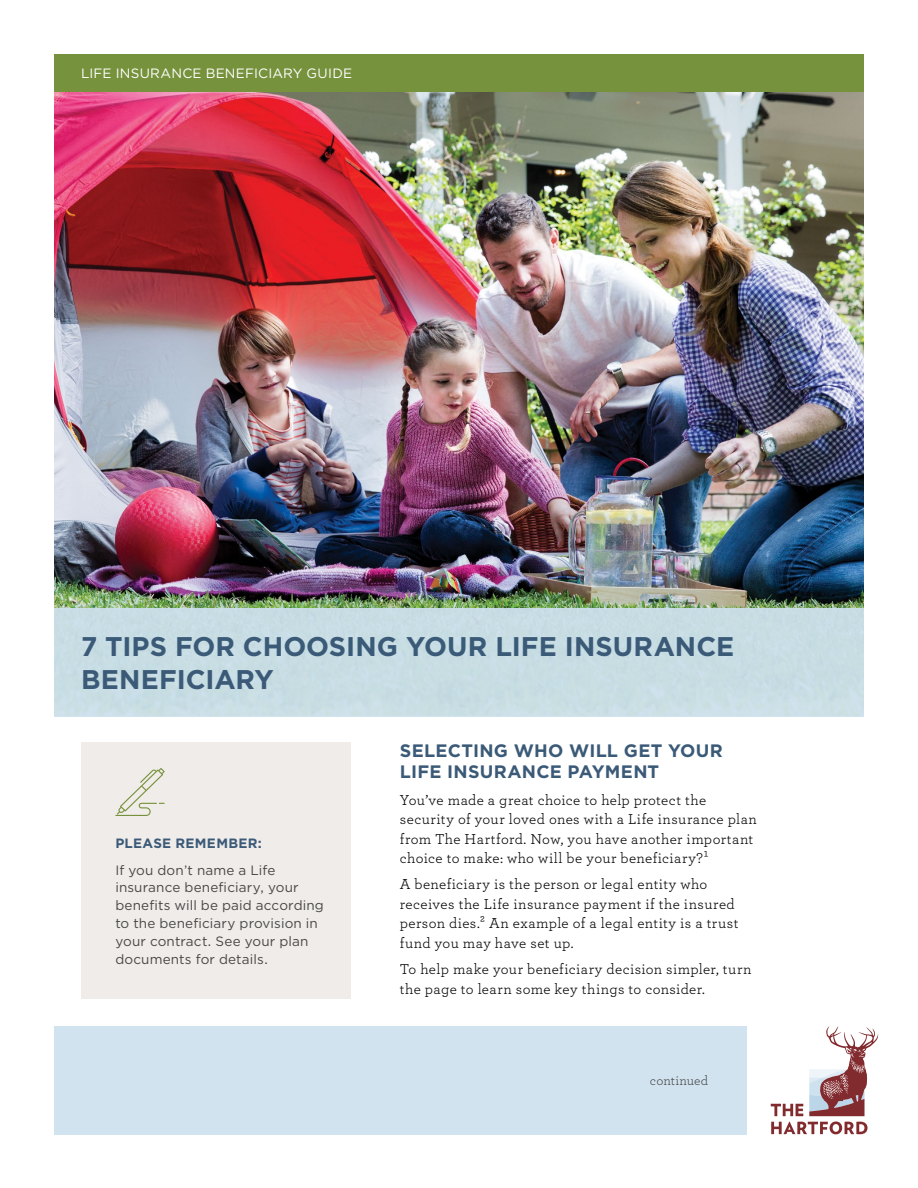
<style>
.page{position:relative;width:918px;height:1188px;background:#fff}
.page>*{position:absolute;margin:0;border:0;box-sizing:border-box;transform-origin:0 0}
.t1{font:700 27px/33px "Gotham";color:#3b5a78}
.t2{font:700 18px/21.6px "Gotham";letter-spacing:.015em;color:#3b5a78}
.t3{font:15px/19.5px "Archer";letter-spacing:.025em;color:#000}
.t4{font:13.5px/18px "Gotham";letter-spacing:.01em;color:#484848}
.t5{font:13.5px "Gotham";letter-spacing:.02em;color:#fff}
.t6{font:700 13.5px "Gotham";letter-spacing:.025em;color:#3b5a78}
.t7{font:13.5px "Archer";letter-spacing:.005em;color:#474748}
</style>
<div class="page">
<div style="left:54px;top:1026px;width:692px;height:108px;background:#cee1ee"></div>
<img style="left:54px;top:92px;width:810px;height:516px">
<div style="left:54px;top:608px;width:810px;height:109px;background:#c8dde3"></div>
<div style="left:54px;top:54px;width:810px;height:38px;background:#77923c"></div>
<svg style="left:771px;top:1026px;width:107px;height:108px"></svg>
<div style="left:81px;top:742px;width:270px;height:257px;background:#f0ece9"></div>
<svg style="left:115px;top:768px;width:50px;height:48px"></svg>
<p class="t5" style="left:81px;top:65px;width:273px">LIFE INSURANCE BENEFICIARY GUIDE</p>
<h1 class="t1" style="left:81px;top:630px;width:655px">7 TIPS FOR CHOOSING YOUR LIFE INSURANCE<br>BENEFICIARY</h1>
<p class="t6" style="left:115px;top:835px;width:148px">PLEASE REMEMBER:</p>
<p class="t4" style="left:115px;top:860px;width:210px">If you don’t name a Life insurance beneficiary, your benefits will be paid according to the beneficiary provision in your contract. See your plan documents for details.</p>
<p class="t2" style="left:400px;top:740px;width:325px">SELECTING WHO WILL GET YOUR<br>LIFE INSURANCE PAYMENT</p>
<p class="t3" style="left:400px;top:789px;width:359px">You’ve made a great choice to help protect the security of your loved ones with a Life insurance plan from The Hartford. Now, you have another important choice to make: who will be your beneficiary?¹</p>
<p class="t3" style="left:400px;top:874px;width:340px">A beneficiary is the person or legal entity who receives the Life insurance payment if the insured person dies.² An example of a legal entity is a trust fund you may have set up.</p>
<p class="t3" style="left:400px;top:959px;width:353px">To help make your beneficiary decision simpler, turn the page to learn some key things to consider.</p>
<p class="t7" style="left:650px;top:1072px;width:60px">continued</p>
</div>
